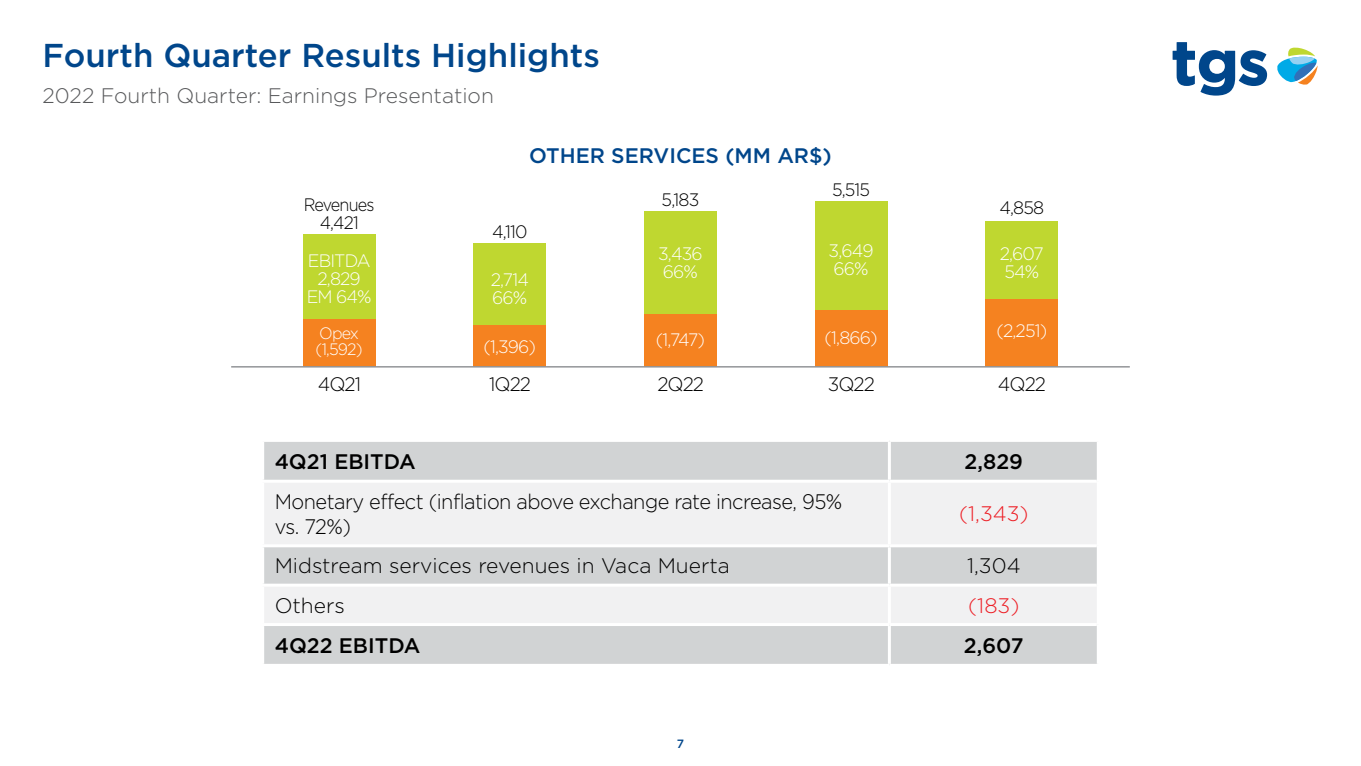
<style>
.page{position:relative;width:1361px;height:766px;background:#fff}
.page>*{position:absolute;margin:0;border:0;box-sizing:border-box;transform-origin:0 0}
.t1{font:500 33px "Gotham";color:#00468b}
.t2{font:300 21px/25.2px "Gotham";letter-spacing:-.025em;color:#000;scale:.95 1}
.t3{font:300 21px "Gotham";color:#58595b}
.t4{font:300 21px "Gotham";color:#000}
.t5{font:500 21px "Gotham";color:#000}
.t6{font:500 21px "Gotham";color:#00468b}
.t7{font:300 21px "Gotham";color:#ed1d24}
.t8{font:300 21px "Gotham";letter-spacing:-.025em;color:#000}
.t9{font:300 19.5px "Gotham";letter-spacing:-.05em;color:#000}
.t10{font:300 18px/18px "Gotham";letter-spacing:-.05em;color:#fff}
.t11{font:300 18px "Gotham";letter-spacing:-.05em;color:#000}
.t12{font:300 18px/18px "Gotham";letter-spacing:-.05em;color:#000;text-align:center;scale:.9 1}
.t13{font:300 16.5px/16.5px "Gotham";letter-spacing:-.055em;color:#fff}
.t14{font:500 12px "Gotham";color:#00468b}
</style>
<div class="page">
<svg style="left:1172px;top:42px;width:95px;height:54px"></svg>
<svg style="left:1277px;top:47px;width:40px;height:38px"></svg>
<div style="left:264px;top:442px;width:833px;height:221px;background:#d1d3d4"></div>
<svg style="left:264px;top:482px;width:833px;height:141px;fill:#f1f1f2"></svg>
<hr style="left:888px;top:442px;width:3px;height:37px;background:#fff">
<hr style="left:888px;top:482px;width:3px;height:62px;background:#fff">
<hr style="left:888px;top:547px;width:3px;height:36px;background:#fff">
<hr style="left:888px;top:586px;width:3px;height:37px;background:#fff">
<hr style="left:888px;top:626px;width:3px;height:37px;background:#fff">
<hr style="left:261px;top:479px;width:628px;height:3px;background:#fff">
<hr style="left:889px;top:479px;width:208px;height:3px;background:#fff">
<hr style="left:261px;top:544px;width:628px;height:3px;background:#fff">
<hr style="left:889px;top:544px;width:208px;height:3px;background:#fff">
<hr style="left:261px;top:583px;width:628px;height:3px;background:#fff">
<hr style="left:889px;top:583px;width:208px;height:3px;background:#fff">
<hr style="left:261px;top:623px;width:628px;height:3px;background:#fff">
<hr style="left:889px;top:623px;width:208px;height:3px;background:#fff">
<div style="left:303px;top:234px;width:72px;height:133px;background:#bfd730"></div>
<div style="left:815px;top:201px;width:72px;height:166px;background:#bfd730"></div>
<div style="left:986px;top:221px;width:72px;height:146px;background:#bfd730"></div>
<div style="left:644px;top:211px;width:72px;height:156px;background:#bfd730"></div>
<div style="left:474px;top:243px;width:72px;height:124px;background:#bfd730"></div>
<div style="left:303px;top:319px;width:72px;height:48px;background:#f58220"></div>
<div style="left:815px;top:311px;width:72px;height:56px;background:#f58220"></div>
<div style="left:986px;top:299px;width:72px;height:68px;background:#f58220"></div>
<div style="left:644px;top:314px;width:72px;height:53px;background:#f58220"></div>
<div style="left:474px;top:325px;width:72px;height:42px;background:#f58220"></div>
<hr style="left:231px;top:366px;width:899px;height:1px;background:#939598">
<h1 class="t1" style="left:43px;top:33px;width:559px">Fourth Quarter Results Highlights</h1>
<p class="t3" style="left:43px;top:84px;width:453px">2022 Fourth Quarter: Earnings Presentation</p>
<p class="t6" style="left:529px;top:141px;width:304px">OTHER SERVICES (MM AR$)</p>
<p class="t12" style="left:304px;top:195px;width:80px">Revenues<br>4,421</p>
<p class="t11" style="left:492px;top:222px;width:37px">4,110</p>
<p class="t11" style="left:661px;top:189px;width:39px">5,183</p>
<p class="t11" style="left:832px;top:180px;width:40px">5,515</p>
<p class="t11" style="left:999px;top:198px;width:46px">4,858</p>
<p class="t10" style="left:307px;top:251px;width:66px;text-align:center">EBITDA<br>2,829<br>EM 64%</p>
<p class="t13" style="left:316px;top:324px;width:49px">Opex (1,592)</p>
<p class="t10" style="left:491px;top:270px;width:40px">2,714<br>66%</p>
<p class="t10" style="left:483px;top:337px;width:54px">(1,396)</p>
<p class="t10" style="left:658px;top:244px;width:46px">3,436<br>66%</p>
<p class="t10" style="left:656px;top:330px;width:51px">(1,747)</p>
<p class="t10" style="left:828px;top:241px;width:47px">3,649<br>66%</p>
<p class="t10" style="left:999px;top:244px;width:46px">2,607<br>54%</p>
<p class="t10" style="left:824px;top:328px;width:55px">(1,866)</p>
<p class="t10" style="left:996px;top:321px;width:52px">(2,251)</p>
<p class="t9" style="left:318px;top:373px;width:45px">4Q21</p>
<p class="t9" style="left:489px;top:373px;width:43px">1Q22</p>
<p class="t9" style="left:657px;top:373px;width:48px">2Q22</p>
<p class="t9" style="left:828px;top:373px;width:49px">3Q22</p>
<p class="t9" style="left:998px;top:373px;width:50px">4Q22</p>
<p class="t5" style="left:275px;top:448px;width:143px">4Q21 EBITDA</p>
<p class="t5" style="left:964px;top:448px;width:60px">2,829</p>
<p class="t2" style="left:275px;top:488px;width:599px">Monetary effect (inflation above exchange rate increase, 95% vs. 72%)</p>
<p class="t7" style="left:959px;top:502px;width:71px">(1,343)</p>
<p class="t4" style="left:275px;top:554px;width:457px">Midstream services revenues in Vaca Muerta</p>
<p class="t8" style="left:967px;top:554px;width:55px">1,304</p>
<p class="t8" style="left:275px;top:593px;width:72px">Others</p>
<p class="t7" style="left:968px;top:593px;width:53px">(183)</p>
<p class="t5" style="left:275px;top:632px;width:147px">4Q22 EBITDA</p>
<p class="t5" style="left:964px;top:632px;width:61px">2,607</p>
<p class="t14" style="left:677px;top:735px;width:9px">7</p>
</div>
